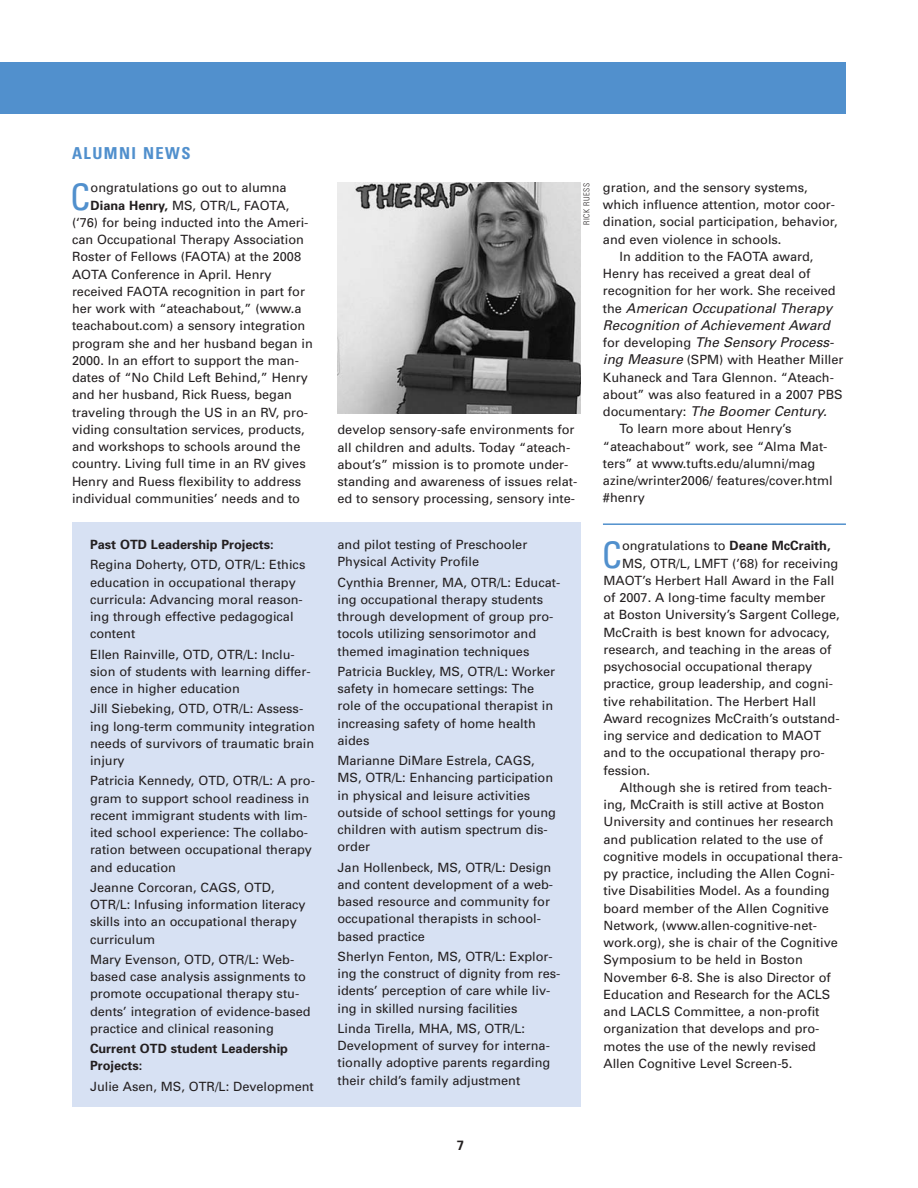
<style>
.page{position:relative;width:918px;height:1188px;background:#fff}
.page>*{position:absolute;margin:0;border:0;box-sizing:border-box;transform-origin:0 0}
.t1{font:condensed 36.6px "Univers";color:#5190cd}
.t2{font:700 condensed 16.5px "Univers";letter-spacing:.09em;color:#5190cd}
.t3{font:italic 13.5px/17.2px "Univers";color:#231f20}
.t4{font:700 13.5px "Univers";color:#231f20}
.t5{font:12.75px/17.2px "Univers";color:#231f20}
.t6{font:700 12.75px/17.2px "Univers";color:#231f20}
.t7{font:300 condensed 8.25px "Univers";letter-spacing:.065em;color:#231f20}
.s1{font-weight:700}
.s2{font-style:normal;font-size:12.75px}
.s3{font-style:italic;font-size:13.5px}
</style>
<div class="page">
<div style="left:72px;top:522px;width:508px;height:585px;background:#d7e1f3"></div>
<div style="left:0;top:63px;width:845px;height:51px;background:#5190cd"></div>
<img style="left:338px;top:183px;width:242px;height:230px">
<hr style="left:603px;top:523px;width:243px;height:2px;background:#5190cd">
<p class="t2" style="left:72px;top:148px;width:120px">ALUMNI NEWS</p>
<h1 class="t1" style="left:70px;top:183px;width:22px">C</h1>
<p class="t5" style="left:91px;top:180px;width:198px">ongratulations go out to alumna</p>
<p class="t5" style="left:91px;top:198px;width:200px"><span class="s1">Diana Henry,</span> MS, OTR/L, FAOTA,</p>
<p class="t5" style="left:72px;top:215px;width:238px">(‘76) for being inducted into the Ameri-</p>
<p class="t5" style="left:72px;top:232px;width:233px">can Occupational Therapy Association</p>
<p class="t5" style="left:72px;top:249px;width:231px">Roster of Fellows (FAOTA) at the 2008</p>
<p class="t5" style="left:72px;top:267px;width:201px">AOTA Conference in April. Henry</p>
<p class="t5" style="left:72px;top:284px;width:234px">received FAOTA recognition in part for</p>
<p class="t5" style="left:72px;top:301px;width:231px">her work with “ateachabout,” (www.a</p>
<p class="t5" style="left:72px;top:318px;width:235px">teachabout.com) a sensory integration</p>
<p class="t5" style="left:72px;top:336px;width:242px">program she and her husband began in</p>
<p class="t5" style="left:72px;top:353px;width:228px">2000. In an effort to support the man-</p>
<p class="t5" style="left:72px;top:370px;width:237px">dates of “No Child Left Behind,” Henry</p>
<p class="t5" style="left:72px;top:387px;width:221px">and her husband, Rick Ruess, began</p>
<p class="t5" style="left:72px;top:405px;width:238px">traveling through the US in an RV, pro-</p>
<p class="t5" style="left:72px;top:422px;width:234px">viding consultation services, products,</p>
<p class="t5" style="left:72px;top:439px;width:230px">and workshops to schools around the</p>
<p class="t5" style="left:72px;top:456px;width:235px">country. Living full time in an RV gives</p>
<p class="t5" style="left:72px;top:474px;width:231px">Henry and Ruess flexibility to address</p>
<p class="t5" style="left:72px;top:491px;width:230px">individual communities’ needs and to</p>
<p class="t6" style="left:90px;top:537px;width:185px">Past OTD Leadership Projects:</p>
<p class="t5" style="left:90px;top:557px;width:217px">Regina Doherty, OTD, OTR/L: Ethics education in occupational therapy curricula: Advancing moral reason&shy;ing through effective pedagogical content</p>
<p class="t5" style="left:90px;top:647px;width:222px">Ellen Rainville, OTD, OTR/L: Inclu&shy;sion of students with learning differ&shy;ence in higher education</p>
<p class="t5" style="left:90px;top:701px;width:226px">Jill Siebeking, OTD, OTR/L: Assess&shy;ing long-term community integration needs of survivors of traumatic brain injury</p>
<p class="t5" style="left:90px;top:773px;width:226px">Patricia Kennedy, OTD, OTR/L: A pro&shy;gram to support school readiness in recent immigrant students with lim&shy;ited school experience: The collabo&shy;ration between occupational therapy and education</p>
<p class="t5" style="left:90px;top:880px;width:217px">Jeanne Corcoran, CAGS, OTD,<br>OTR/L: Infusing information literacy skills into an occupational therapy curriculum</p>
<p class="t5" style="left:90px;top:952px;width:222px">Mary Evenson, OTD, OTR/L: Web&shy;based case analysis assignments to promote occupational therapy stu&shy;dents’ integration of evidence-based practice and clinical reasoning</p>
<p class="t6" style="left:90px;top:1041px;width:199px">Current OTD student Leadership<br>Projects:</p>
<p class="t5" style="left:90px;top:1079px;width:225px">Julie Asen, MS, OTR/L: Development</p>
<p class="t7" style="left:583px;top:225px;width:43px;rotate:-90deg">RICK RUESS</p>
<p class="t5" style="left:338px;top:422px;width:241px">develop sensory-safe environments for all children and adults. Today “ateach&shy;about’s” mission is to promote under&shy;standing and awareness of issues relat&shy;ed to sensory processing, sensory inte-</p>
<p class="t5" style="left:337px;top:537px;width:191px">and pilot testing of Preschooler<br>Physical Activity Profile</p>
<p class="t5" style="left:337px;top:575px;width:224px">Cynthia Brenner, MA, OTR/L: Educat&shy;ing occupational therapy students through development of group pro&shy;tocols utilizing sensorimotor and themed imagination techniques</p>
<p class="t5" style="left:337px;top:664px;width:219px">Patricia Buckley, MS, OTR/L: Worker safety in homecare settings: The role of the occupational therapist in increasing safety of home health aides</p>
<p class="t5" style="left:337px;top:753px;width:220px">Marianne DiMare Estrela, CAGS,<br>MS, OTR/L: Enhancing participation in physical and leisure activities outside of school settings for young children with autism spectrum dis&shy;order</p>
<p class="t5" style="left:337px;top:860px;width:217px">Jan Hollenbeck, MS, OTR/L: Design and content development of a web&shy;based resource and community for occupational therapists in school&shy;based practice</p>
<p class="t5" style="left:337px;top:949px;width:225px">Sherlyn Fenton, MS, OTR/L: Explor&shy;ing the construct of dignity from res&shy;idents’ perception of care while liv&shy;ing in skilled nursing facilities</p>
<p class="t5" style="left:337px;top:1021px;width:214px">Linda Tirella, MHA, MS, OTR/L:<br>Development of survey for interna&shy;tionally adoptive parents regarding their child’s family adjustment</p>
<p class="t5" style="left:603px;top:180px;width:206px">gration, and the sensory systems,</p>
<p class="t5" style="left:603px;top:197px;width:234px">which influence attention, motor coor-</p>
<p class="t5" style="left:603px;top:214px;width:236px">dination, social participation, behavior,</p>
<p class="t5" style="left:603px;top:232px;width:180px">and even violence in schools.</p>
<p class="t5" style="left:619px;top:249px;width:195px">In addition to the FAOTA award,</p>
<p class="t5" style="left:603px;top:266px;width:209px">Henry has received a great deal of</p>
<p class="t5" style="left:603px;top:283px;width:234px">recognition for her work. She received</p>
<p class="t3" style="left:603px;top:301px;width:235px"><span class="s2">t h e</span> American Occupational Therapy<br>Recognition of Achievement Award <span class="s2">fo r d e v e l o p i n g</span> The Sensory Process-</p>
<p class="t5" style="left:603px;top:352px;width:242px"><span class="s3">ing Measure</span>(SPM) with Heather Miller<br>Kuhaneck and Tara Glennon. “Ateach&shy;about” was also featured in a 2007 PBS</p>
<p class="t3" style="left:603px;top:404px;width:228px"><span class="s2">d o c u m e n t a ry :</span> The Boomer Century.</p>
<p class="t5" style="left:603px;top:421px;width:231px;text-indent:16px">To learn more about Henry’s “ateachabout” work, see “Alma Mat&shy;ters” at www.tufts.edu/alumni/mag azine/wrinter2006/ features/cover.html #henry</p>
<h1 class="t1" style="left:602px;top:541px;width:22px">C</h1>
<p class="t5" style="left:622px;top:538px;width:210px">ongratulations to <span class="s1">Deane McCraith,</span></p>
<p class="t5" style="left:622px;top:556px;width:218px">MS, OTR/L, LMFT (’68) for receiving</p>
<p class="t5" style="left:603px;top:573px;width:232px">MAOT’s Herbert Hall Award in the Fall</p>
<p class="t5" style="left:603px;top:590px;width:224px">of 2007. A long-time faculty member</p>
<p class="t5" style="left:603px;top:607px;width:238px">at Boston University’s Sargent College,</p>
<p class="t5" style="left:603px;top:625px;width:228px">McCraith is best known for advocacy,</p>
<p class="t5" style="left:603px;top:642px;width:230px">research, and teaching in the areas of</p>
<p class="t5" style="left:603px;top:659px;width:210px">psychosocial occupational therapy</p>
<p class="t5" style="left:603px;top:676px;width:231px">practice, group leadership, and cogni-</p>
<p class="t5" style="left:603px;top:694px;width:214px">tive rehabilitation. The Herbert Hall</p>
<p class="t5" style="left:603px;top:711px;width:238px">Award recognizes McCraith’s outstand-</p>
<p class="t5" style="left:603px;top:728px;width:219px">ing service and dedication to MAOT</p>
<p class="t5" style="left:603px;top:745px;width:223px">and to the occupational therapy pro-</p>
<p class="t5" style="left:603px;top:763px;width:48px">fession.</p>
<p class="t5" style="left:620px;top:780px;width:214px">Although she is retired from teach-</p>
<p class="t5" style="left:603px;top:797px;width:222px">ing, McCraith is still active at Boston</p>
<p class="t5" style="left:603px;top:814px;width:232px">University and continues her research</p>
<p class="t5" style="left:603px;top:832px;width:221px">and publication related to the use of</p>
<p class="t5" style="left:603px;top:849px;width:241px">cognitive models in occupational thera-</p>
<p class="t5" style="left:603px;top:866px;width:233px">py practice, including the Allen Cogni-</p>
<p class="t5" style="left:603px;top:883px;width:228px">tive Disabilities Model. As a founding</p>
<p class="t5" style="left:603px;top:901px;width:227px">board member of the Allen Cognitive</p>
<p class="t5" style="left:603px;top:918px;width:215px">Network, (www.allen-cognitive-net-</p>
<p class="t5" style="left:603px;top:935px;width:236px">work.org), she is chair of the Cognitive</p>
<p class="t5" style="left:603px;top:952px;width:201px">Symposium to be held in Boston</p>
<p class="t5" style="left:603px;top:970px;width:229px">November 6-8. She is also Director of</p>
<p class="t5" style="left:603px;top:987px;width:229px">Education and Research for the ACLS</p>
<p class="t5" style="left:603px;top:1004px;width:218px">and LACLS Committee, a non-profit</p>
<p class="t5" style="left:603px;top:1021px;width:218px">organization that develops and pro-</p>
<p class="t5" style="left:603px;top:1039px;width:214px">motes the use of the newly revised</p>
<p class="t5" style="left:603px;top:1056px;width:190px">Allen Cognitive Level Screen-5.</p>
<p class="t4" style="left:457px;top:1141px;width:9px">7</p>
</div>
